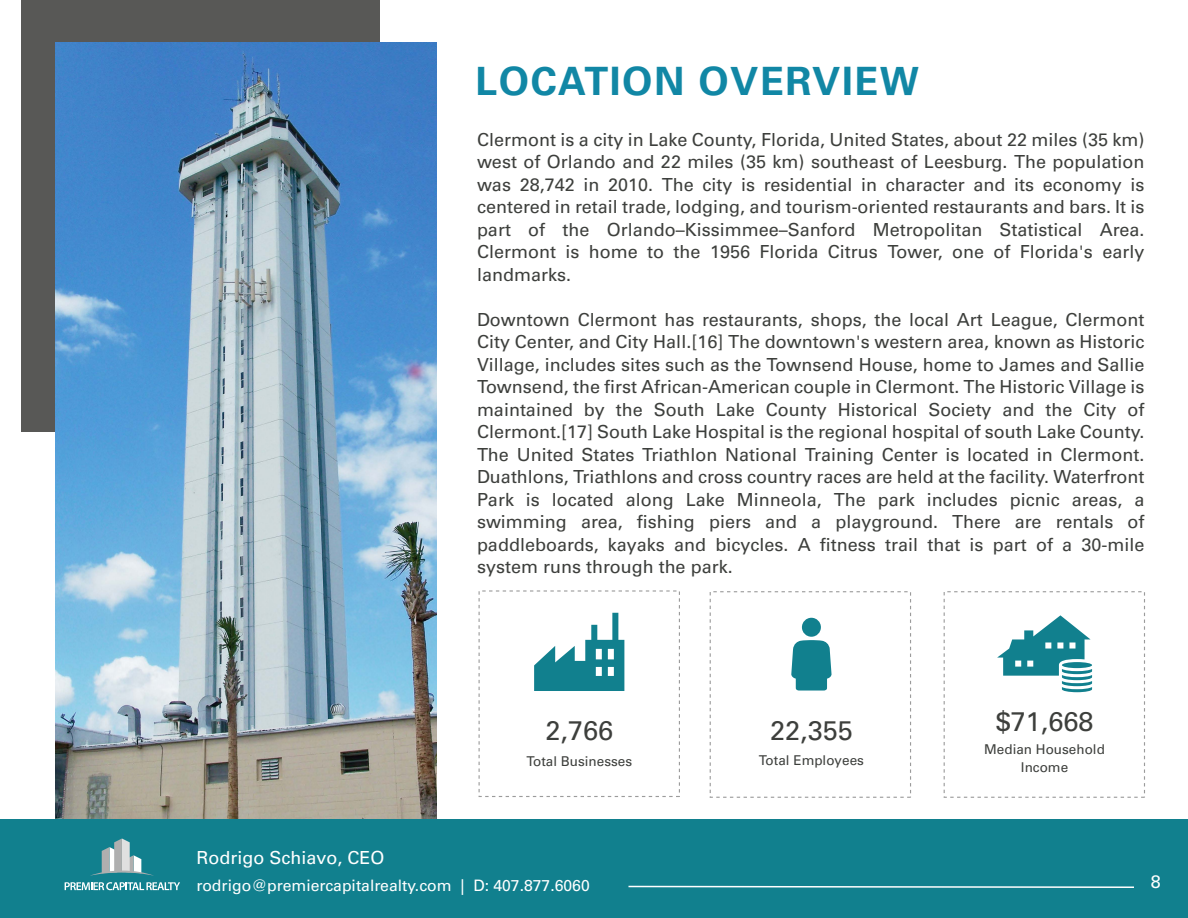
<style>
.page{position:relative;width:1188px;height:918px;background:#fff}
.page>*{position:absolute;margin:0;border:0;box-sizing:border-box;transform-origin:0 0}
.t1{font:39px "Univers LT 65 Bd";letter-spacing:.04em;color:#1187a5}
.t2{font:27px "Univers LT 55 Rm";color:#3d3f3c}
.t3{font:18px/22.5px "Univers LT 55 Rm";color:#3d3f3c;text-align:justify}
.t4{font:18px "Univers LT 55 Rm";color:#fff}
.t5{font:15.75px "Univers LT 55 Rm";color:#fff}
.t6{font:13.5px/17.5px "Univers LT 55 Rm";color:#3d3f3c;text-align:center}
</style>
<div class="page">
<div style="left:21px;top:0;width:358px;height:431px;background:#585856"></div>
<img style="left:56px;top:42px;width:380px;height:777px">
<svg style="left:997px;top:615px;width:95px;height:77px"></svg>
<div style="left:1062px;top:662px;width:30px;height:6px;background:#11808e;border-radius:50%"></div>
<svg style="left:534px;top:613px;width:90px;height:78px"></svg>
<svg style="left:791px;top:640px;width:41px;height:51px;background:#34929e"></svg>
<div style="left:802px;top:618px;width:19px;height:19px;background:#11808e;border-radius:50%"></div>
<div style="left:479px;top:590px;width:201px;height:207px;border:1px dashed #9b9b9b"></div>
<div style="left:710px;top:591px;width:201px;height:207px;border:1px dashed #9b9b9b"></div>
<div style="left:944px;top:591px;width:201px;height:207px;border:1px dashed #9b9b9b"></div>
<div style="left:0;top:819px;width:1188px;height:99px;background:#11808e"></div>
<svg style="left:628px;top:885px;width:506px;height:3px"></svg>
<svg style="left:90px;top:838px;width:64px;height:38px"></svg>
<svg style="left:65px;top:882px;width:115px;height:8px"></svg>
<h1 class="t1" style="left:476px;top:58px;width:445px">LOCATION OVERVIEW</h1>
<p class="t3" style="left:477px;top:128px;width:669px">Clermont is a city in Lake County, Florida, United States, about 22 miles (35 km) west of Orlando and 22 miles (35 km) southeast of Leesburg. The population was 28,742 in 2010. The city is residential in character and its economy is centered in retail trade, lodging, and tourism-oriented restaurants and bars. It is part of the Orlando–Kissimmee–Sanford Metropolitan Statistical Area.<br>Clermont is home to the 1956 Florida Citrus Tower, one of Florida's early landmarks.</p>
<p class="t3" style="left:477px;top:308px;width:669px">Downtown Clermont has restaurants, shops, the local Art League, Clermont City Center, and City Hall.[16] The downtown's western area, known as Historic Village, includes sites such as the Townsend House, home to James and Sallie Townsend, the first African-American couple in Clermont. The Historic Village is maintained by the South Lake County Historical Society and the City of Clermont.[17] South Lake Hospital is the regional hospital of south Lake County.<br>The United States Triathlon National Training Center is located in Clermont.<br>Duathlons, Triathlons and cross country races are held at the facility. Waterfront Park is located along Lake Minneola, The park includes picnic areas, a swimming area, fishing piers and a playground. There are rentals of paddleboards, kayaks and bicycles. A fitness trail that is part of a 30-mile system runs through the park.</p>
<h2 class="t2" style="left:545px;top:715px;width:69px">2,766</h2>
<p class="t6" style="left:526px;top:752px;width:107px">Total Businesses</p>
<h2 class="t2" style="left:770px;top:715px;width:84px">22,355</h2>
<p class="t6" style="left:759px;top:752px;width:107px">Total Employees</p>
<h2 class="t2" style="left:996px;top:705px;width:99px">$71,668</h2>
<p class="t6" style="left:984px;top:741px;width:122px">Median Household<br>Income</p>
<p class="t4" style="left:196px;top:847px;width:190px">Rodrigo Schiavo, CEO</p>
<p class="t5" style="left:196px;top:876px;width:395px">rodrigo@premiercapitalrealty.com | D: 407.877.6060</p>
<p class="t4" style="left:1151px;top:871px;width:12px">8</p>
</div>
